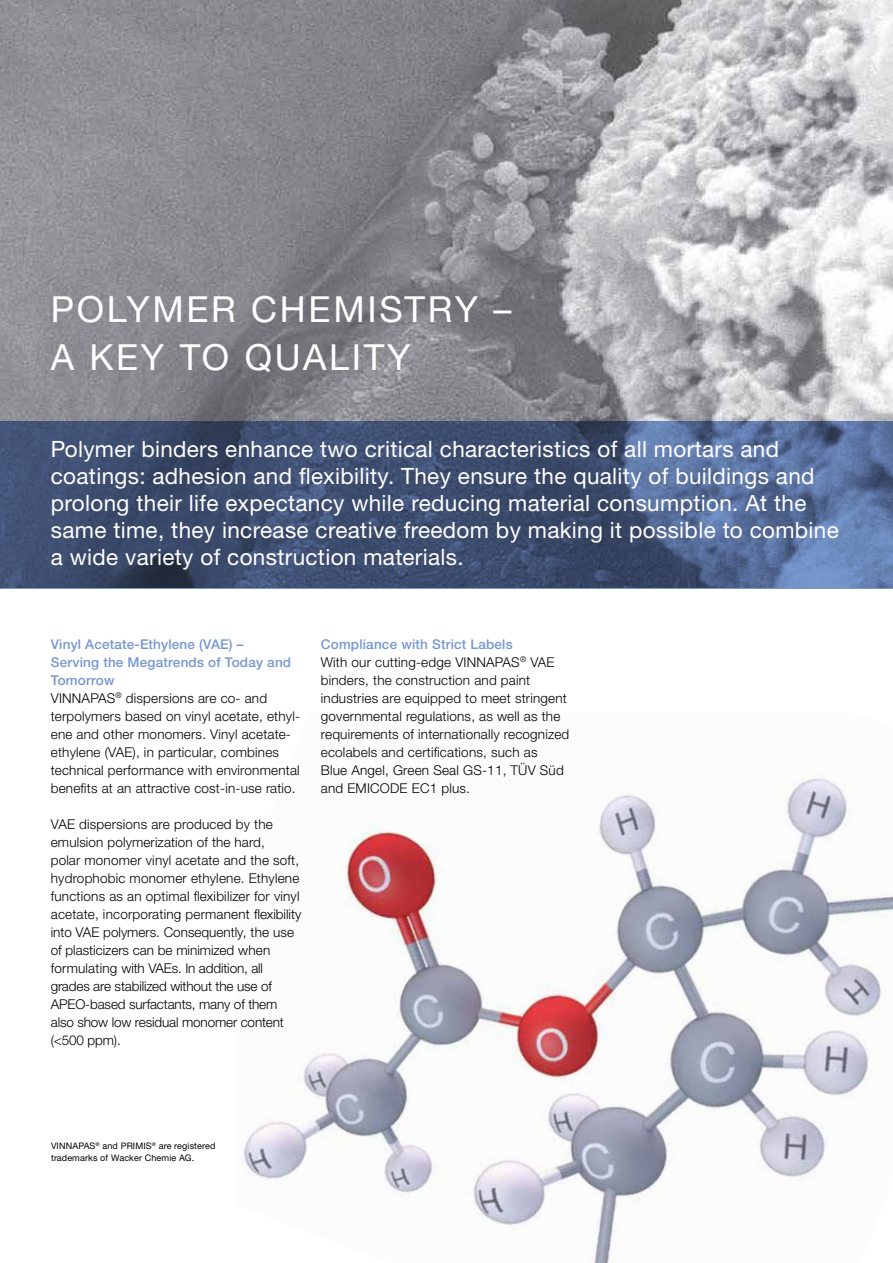
<style>
.page{position:relative;width:893px;height:1263px;background:#fff}
.page>*{position:absolute;margin:0;border:0;box-sizing:border-box;transform-origin:0 0}
.t1{font:36px/48px "Neue Helveticafor WACKER 55";letter-spacing:.075em;color:#fff}
.t2{font:22.5px/27px "Neue Helveticafor WACKER 55";letter-spacing:.015em;color:#fff}
.t3{font:13.5px/18px "Neue Helveticafor WACKER 45";letter-spacing:.015em;color:#000}
.t4{font:13.5px/18px "Neue Helveticafor WACKER 65";letter-spacing:.015em;color:#7797cf}
.t5{font:9px/12px "Neue Helveticafor WACKER 55";letter-spacing:.015em;color:#000}
</style>
<div class="page">
<img style="left:242px;top:778px;width:651px;height:485px">
<img style="left:1px;top:0;width:892px;height:421px">
<svg style="left:1px;top:421px;width:892px;height:167px;background:#44567b"></svg>
<img style="left:0;top:0;width:1px;height:1263px">
<hr style="left:0;top:842px;width:1px;height:421px;background:#484847">
<h1 class="t1" style="left:51px;top:285px;width:462px">POLYMER CHEMISTRY –<br>A KEY TO QUALITY</h1>
<p class="t2" style="left:51px;top:435px;width:789px">Polymer binders enhance two critical characteristics of all mortars and coatings: adhesion and flexibility. They ensure the quality of buildings and prolong their life expectancy while reducing material consumption. At the same time, they increase creative freedom by making it possible to combine a wide variety of construction materials.</p>
<p class="t4" style="left:51px;top:635px;width:242px">Vinyl Acetate-Ethylene (VAE) –<br>Serving the Megatrends of Today and<br>Tomorrow</p>
<p class="t3" style="left:51px;top:689px;width:251px">VINNAPAS<sup>®</sup> dispersions are co- and terpolymers based on vinyl acetate, ethyl&shy;ene and other monomers. Vinyl acetate&shy;ethylene (VAE), in particular, combines technical performance with environmental benefits at an attractive cost-in-use ratio.</p>
<p class="t3" style="left:51px;top:815px;width:252px">VAE dispersions are produced by the emulsion polymerization of the hard,<br>polar monomer vinyl acetate and the soft, hydrophobic monomer ethylene. Ethylene functions as an optimal flexibilizer for vinyl acetate, incorporating permanent flexibility into VAE polymers. Consequently, the use of plasticizers can be minimized when formulating with VAEs. In addition, all grades are stabilized without the use of APEO-based surfactants, many of them also show low residual monomer content (&lt;500 ppm).</p>
<p class="t4" style="left:321px;top:635px;width:193px">Compliance with Strict Labels</p>
<p class="t3" style="left:321px;top:653px;width:250px">With our cutting-edge VINNAPAS<sup>®</sup> VAE binders, the construction and paint industries are equipped to meet stringent governmental regulations, as well as the requirements of internationally recognized ecolabels and certifications, such as<br>Blue Angel, Green Seal GS-11, TÜV Süd and EMICODE EC1 plus.</p>
<p class="t5" style="left:51px;top:1140px;width:166px">VINNAPAS<sup>®</sup> and PRIMIS<sup>®</sup> are registered trademarks of Wacker Chemie AG.</p>
</div>
